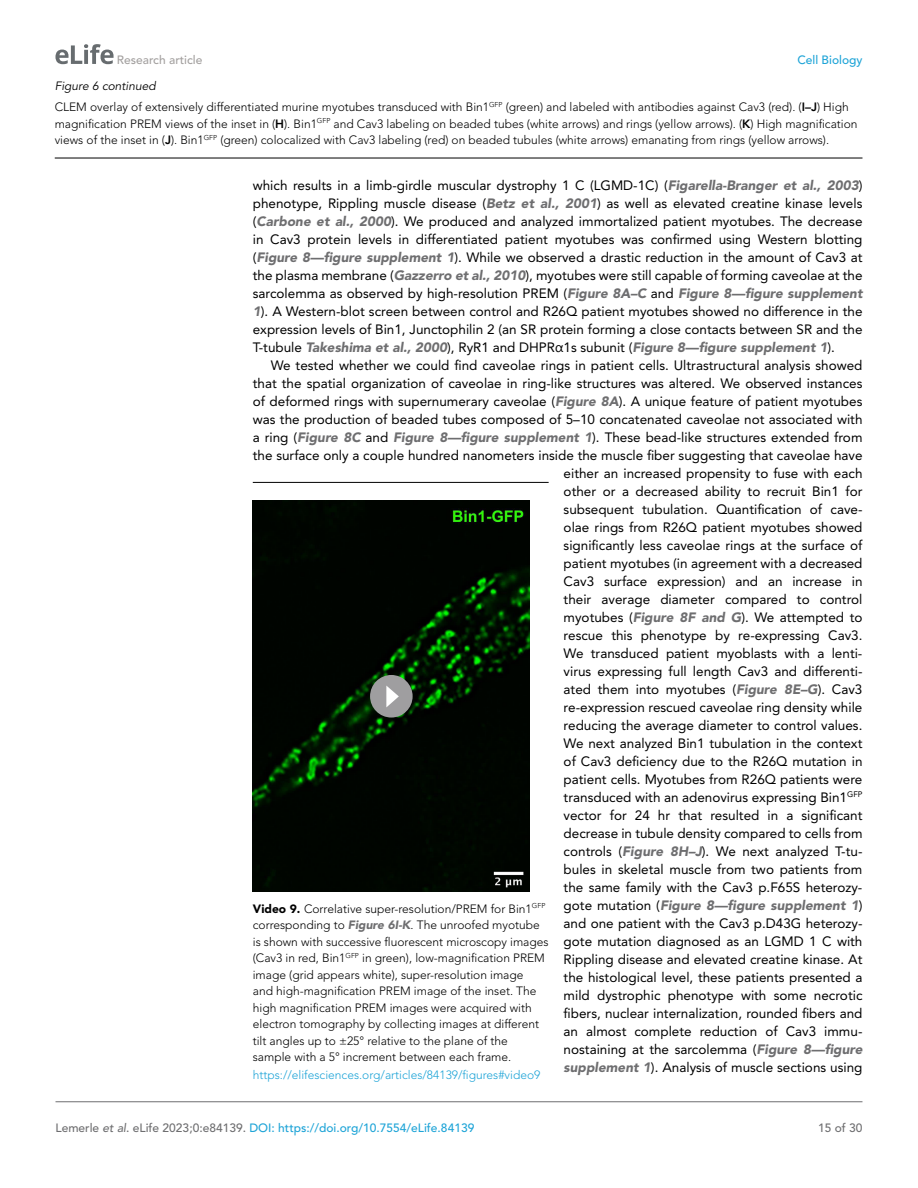
<style>
.page{position:relative;width:918px;height:1188px;background:#fff}
.page>*{position:absolute;margin:0;border:0;box-sizing:border-box;transform-origin:0 0}
.t1{font:13.5px/18px "Avenir LT Std";color:#000;text-align:justify}
.t2{font:300 12px/16.5px "Avenir LT Std";color:#000}
.t3{font:500 12px "Avenir LT Std";color:#1ea4d7}
.t4{font:300 12px "Avenir LT Std";color:#1ea4d7}
.t5{font:italic 12px "Avenir LT Std";color:#000}
.t6{font:500 12px "Avenir LT Std";color:#a3a09f}
.t7{font:500 12px "Avenir LT Std";color:#6e6e70}
.s1{font-weight:800}
.s2{font-weight:900;font-style:italic;color:#6e6e70}
.s3{font-family:"Segoe UI"}
.s4{font-weight:900}
.s5{color:#6e6e70}
.s6{font-style:italic;color:#6e6e70}
</style>
<div class="page">
<svg style="left:55px;top:44px;width:59px;height:20px"></svg>
<hr style="left:56px;top:1101px;width:806px;height:1px;background:#6e6e70">
<hr style="left:55px;top:158px;width:807px;height:1px;background:#000">
<hr style="left:253px;top:482px;width:296px;height:1px;background:#000">
<img style="left:253px;top:501px;width:277px;height:391px">
<div style="left:370px;top:675px;width:43px;height:43px;background:#9f9ea0;border-radius:50%"></div>
<svg style="left:386px;top:686px;width:13px;height:21px"></svg>
<p class="t6" style="left:117px;top:53px;width:87px">Research article</p>
<p class="t3" style="left:797px;top:53px;width:67px">Cell Biology</p>
<p class="t5" style="left:55px;top:79px;width:103px">Figure 6 continued</p>
<p class="t2" style="left:55px;top:99px;width:804px">CLEM overlay of extensively differentiated murine myotubes transduced with Bin1<sup>GFP</sup> (green) and labeled with antibodies against Cav3 (red). (<span class="s1">I–J</span>) High magnification PREM views of the inset in (<span class="s1">H</span>). Bin1<sup>GFP</sup> and Cav3 labeling on beaded tubes (white arrows) and rings (yellow arrows). (<span class="s1">K</span>) High magnification views of the inset in (<span class="s1">J</span>). Bin1<sup>GFP</sup> (green) colocalized with Cav3 labeling (red) on beaded tubules (white arrows) emanating from rings (yellow arrows).</p>
<p class="t1" style="left:253px;top:177px;width:611px">which results in a limb-girdle muscular dystrophy 1 C (LGMD-1C) (<span class="s2">Figarella-Branger et al., 2003</span>) phenotype, Rippling muscle disease (<span class="s2">Betz et al., 2001</span>) as well as elevated creatine kinase levels (<span class="s2">Carbone et al., 2000</span>). We produced and analyzed immortalized patient myotubes. The decrease in Cav3 protein levels in differentiated patient myotubes was confirmed using Western blotting (<span class="s2">Figure 8—figure supplement 1</span>). While we observed a drastic reduction in the amount of Cav3 at the plasma membrane (<span class="s2">Gazzerro et al., 2010</span>), myotubes were still capable of forming caveolae at the sarcolemma as observed by high-resolution PREM (<span class="s2">Figure 8A–C</span> and <span class="s2">Figure 8—figure supplement 1</span>). A Western-blot screen between control and R26Q patient myotubes showed no difference in the expression levels of Bin1, Junctophilin 2 (an SR protein forming a close contacts between SR and the T-tubule <span class="s2">Takeshima et al., 2000</span>), RyR1 and DHPR<span class="s3">α</span>1s subunit (<span class="s2">Figure 8—figure supplement 1</span>).</p>
<p class="t1" style="left:253px;top:357px;width:611px;text-align:right">We tested whether we could find caveolae rings in patient cells. Ultrastructural analysis showed that the spatial organization of caveolae in ring-like structures was altered. We observed instances of deformed rings with supernumerary caveolae (<span class="s2">Figure 8A</span>). A unique feature of patient myotubes was the production of beaded tubes composed of 5–10 concatenated caveolae not associated with a ring (<span class="s2">Figure 8C</span> and <span class="s2">Figure 8—figure supplement 1</span>). These bead-like structures extended from the surface only a couple hundred nanometers inside the muscle fiber suggesting that caveolae have either an increased propensity to fuse with each<br>other or a decreased ability to recruit Bin1 for<br>subsequent tubulation. Quantification of cave-<br>olae rings from R26Q patient myotubes showed<br>significantly less caveolae rings at the surface of<br>patient myotubes (in agreement with a decreased<br>Cav3 surface expression) and an increase in<br>their average diameter compared to control<br>myotubes (<span class="s2">Figure 8F and G</span>). We attempted to<br>rescue this phenotype by re-expressing Cav3.<br>We transduced patient myoblasts with a lenti-<br>virus expressing full length Cav3 and differenti-<br>ated them into myotubes (<span class="s2">Figure 8E–G</span>). Cav3<br>re-expression rescued caveolae ring density while<br>reducing the average diameter to control values.<br>We next analyzed Bin1 tubulation in the context<br>of Cav3 deficiency due to the R26Q mutation in<br>patient cells. Myotubes from R26Q patients were<br>transduced with an adenovirus expressing Bin1<sup>GFP<br></sup>vector for 24 hr that resulted in a significant<br>decrease in tubule density compared to cells from<br>controls (<span class="s2">Figure 8H–J</span>). We next analyzed T-tu-<br>bules in skeletal muscle from two patients from<br>the same family with the Cav3 p.F65S heterozy-<br>gote mutation (<span class="s2">Figure 8—figure supplement 1</span>)<br>and one patient with the Cav3 p.D43G heterozy-<br>gote mutation diagnosed as an LGMD 1 C with<br>Rippling disease and elevated creatine kinase. At<br>the histological level, these patients presented a<br>mild dystrophic phenotype with some necrotic<br>fibers, nuclear internalization, rounded fibers and<br>an almost complete reduction of Cav3 immu-<br>nostaining at the sarcolemma (<span class="s2">Figure 8—figure<br>supplement 1</span>). Analysis of muscle sections using</p>
<p class="t2" style="left:253px;top:900px;width:297px"><span class="s4">Video 9.</span> Correlative super-resolution/PREM for Bin1<sup>GFP </sup>corresponding to <span class="s2">Figure 6I-K</span>. The unroofed myotube is shown with successive fluorescent microscopy images (Cav3 in red, Bin1<sup>GFP</sup> in green), low-magnification PREM image (grid appears white), super-resolution image<br>and high-magnification PREM image of the inset. The high magnification PREM images were acquired with electron tomography by collecting images at different tilt angles up to ±25° relative to the plane of the sample with a 5° increment between each frame.</p>
<p class="t4" style="left:253px;top:1068px;width:289px">https://elifesciences.org/articles/84139/figures#video9</p>
<p class="t3" style="left:56px;top:1121px;width:420px"><span class="s5">Lemerle</span> <span class="s6">et al</span><span class="s5">. eLife 2023;0:e84139.</span> DOI: https://doi.org/10.7554/eLife.84139</p>
<p class="t7" style="left:818px;top:1121px;width:46px">15 of 30</p>
</div>
